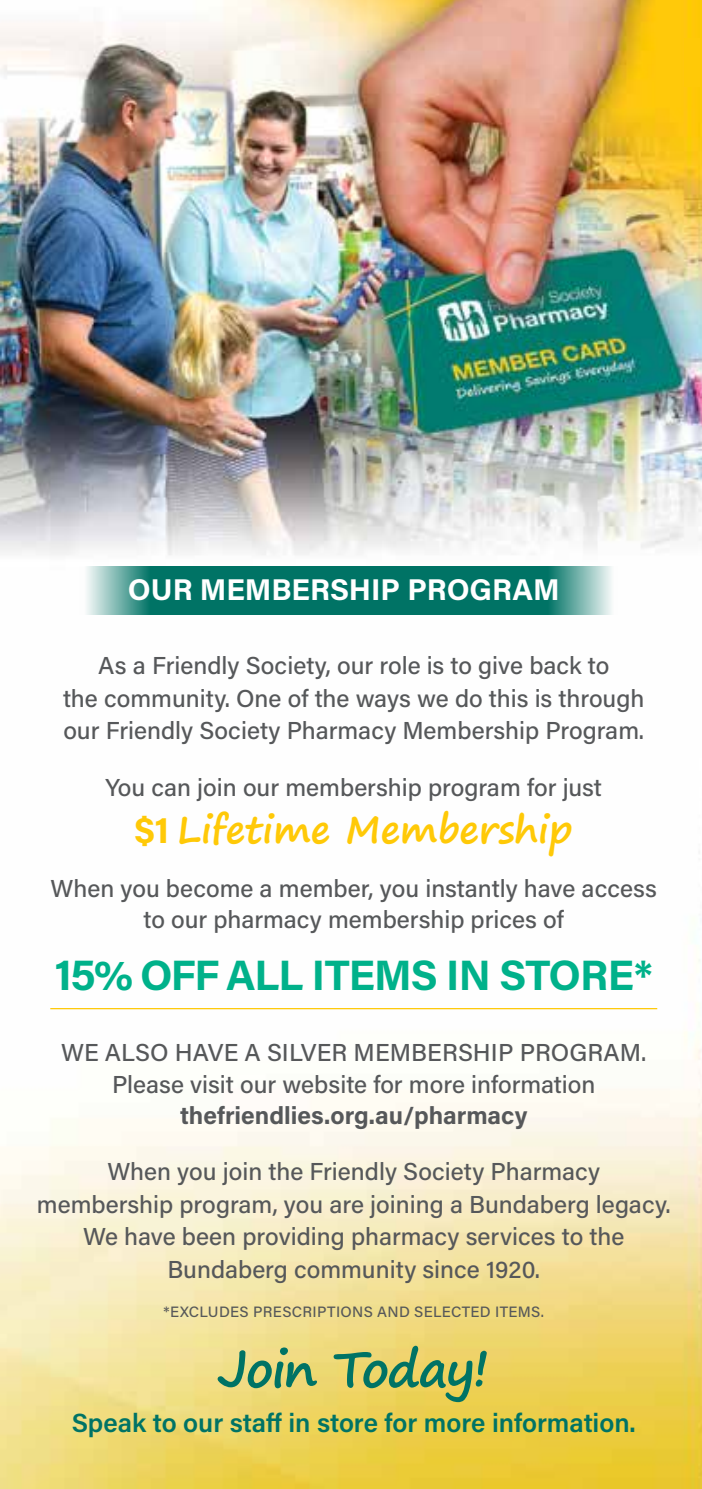
<style>
.page{position:relative;width:702px;height:1489px;background:#fff}
.page>*{position:absolute;margin:0;border:0;box-sizing:border-box;transform-origin:0 0}
.t1{font:700 50px "Segoe Print";letter-spacing:-.04em;color:#007365}
.t2{font:700 42.5px "Acumin Pro";letter-spacing:-.025em;color:#00b18a}
.t3{font:700 37.5px "Segoe Print";color:#ffc907}
.t4{font:700 30px "Acumin Pro";color:#fff}
.t5{font:600 26.25px "Acumin Pro";color:#007365}
.t6{font:500 24.5px/32.5px "Acumin Pro";color:#56585a;text-align:center}
.t7{font:700 24.5px "Acumin Pro";color:#56585a}
.t8{font:500 15px "Acumin Pro";letter-spacing:.02em;color:#56585a}
.s1{font-family:"Acumin Pro"}
</style>
<div class="page">
<img style="left:0;top:0;width:702px;height:1488px">
<svg style="left:383px;top:566px;width:235px;height:49px;background:#27887c"></svg>
<svg style="left:79px;top:566px;width:304px;height:49px;background:#1f8478"></svg>
<hr style="left:50px;top:1007px;width:607px;height:2px;background:#ffc907">
<div style="left:684px;top:38px;width:18px;height:49px;background:#ffc907"></div>
<p class="t4" style="left:128px;top:568px;width:433px">OUR MEMBERSHIP PROGRAM</p>
<p class="t6" style="left:63px;top:648px;width:583px">As a Friendly Society, our role is to give back to<br>the community. One of the ways we do this is through our Friendly Society Pharmacy Membership Program.</p>
<p class="t6" style="left:106px;top:770px;width:498px">You can join our membership program for just</p>
<h3 class="t3" style="left:135px;top:795px;width:440px"><span class="s1">$1</span> Lifetime Membership</h3>
<p class="t6" style="left:51px;top:871px;width:607px;line-height:31.8px">When you become a member, you instantly have access to our pharmacy membership prices of</p>
<h2 class="t2" style="left:55px;top:945px;width:599px">15% OFF ALL ITEMS IN STORE*</h2>
<p class="t6" style="left:61px;top:1035px;width:587px;line-height:31.8px">WE ALSO HAVE A SILVER MEMBERSHIP PROGRAM.<br>Please visit our website for more information</p>
<p class="t7" style="left:180px;top:1098px;width:349px">thefriendlies.org.au/pharmacy</p>
<p class="t6" style="left:37px;top:1154px;width:635px">When you join the Friendly Society Pharmacy membership program, you are joining a Bundaberg legacy.<br>We have been providing pharmacy services to the Bundaberg community since 1920.</p>
<p class="t8" style="left:164px;top:1301px;width:382px">*EXCLUDES PRESCRIPTIONS AND SELECTED ITEMS.</p>
<h1 class="t1" style="left:218px;top:1323px;width:272px">Join Today!</h1>
<p class="t5" style="left:72px;top:1404px;width:565px">Speak to our staff in store for more information.</p>
</div>
